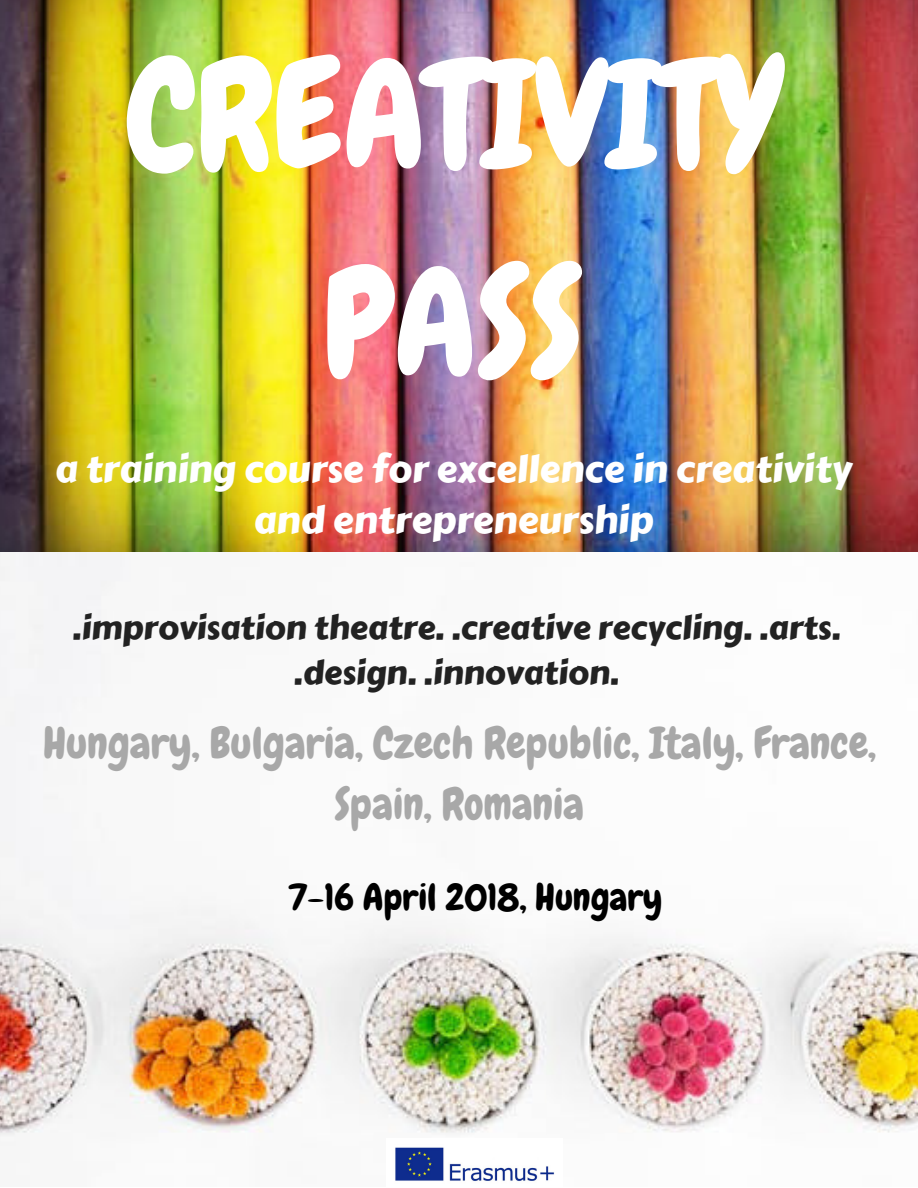
<style>
.page{position:relative;width:918px;height:1188px;background:#fff}
.page>*{position:absolute;margin:0;border:0;box-sizing:border-box;transform-origin:0 0}
.t1{font:149.4px/208.2px "Chewy";color:#fff;text-align:center}
.t2{font:43.65px/60.8px "Chewy";color:#a8a8a8;text-align:center}
.t3{font:37.35px/51.8px "Carter One";color:#fff;text-align:center}
.t4{font:37.35px "Chewy";color:#000}
.t5{font:32.7px/45px "Carter One";color:#222;text-align:center}
</style>
<div class="page">
<img style="left:0;top:0;width:918px;height:552px">
<img style="left:0;top:552px;width:918px;height:585px">
<img style="left:395px;top:1147px;width:160px;height:34px">
<h1 class="t1" style="left:126px;top:12px;width:655px">CREATIVITY<br>PASS</h1>
<p class="t3" style="left:55px;top:443px;width:799px">a training course for excellence in creativity and entrepreneurship</p>
<p class="t5" style="left:72px;top:606px;width:770px">.improvisation theatre. .creative recycling. .arts. .design. .innovation.</p>
<h2 class="t2" style="left:43px;top:713px;width:834px">Hungary, Bulgaria, Czech Republic, Italy, France,<br>Spain, Romania</h2>
<p class="t4" style="left:288px;top:874px;width:376px">7-16 April 2018, Hungary</p>
</div>
